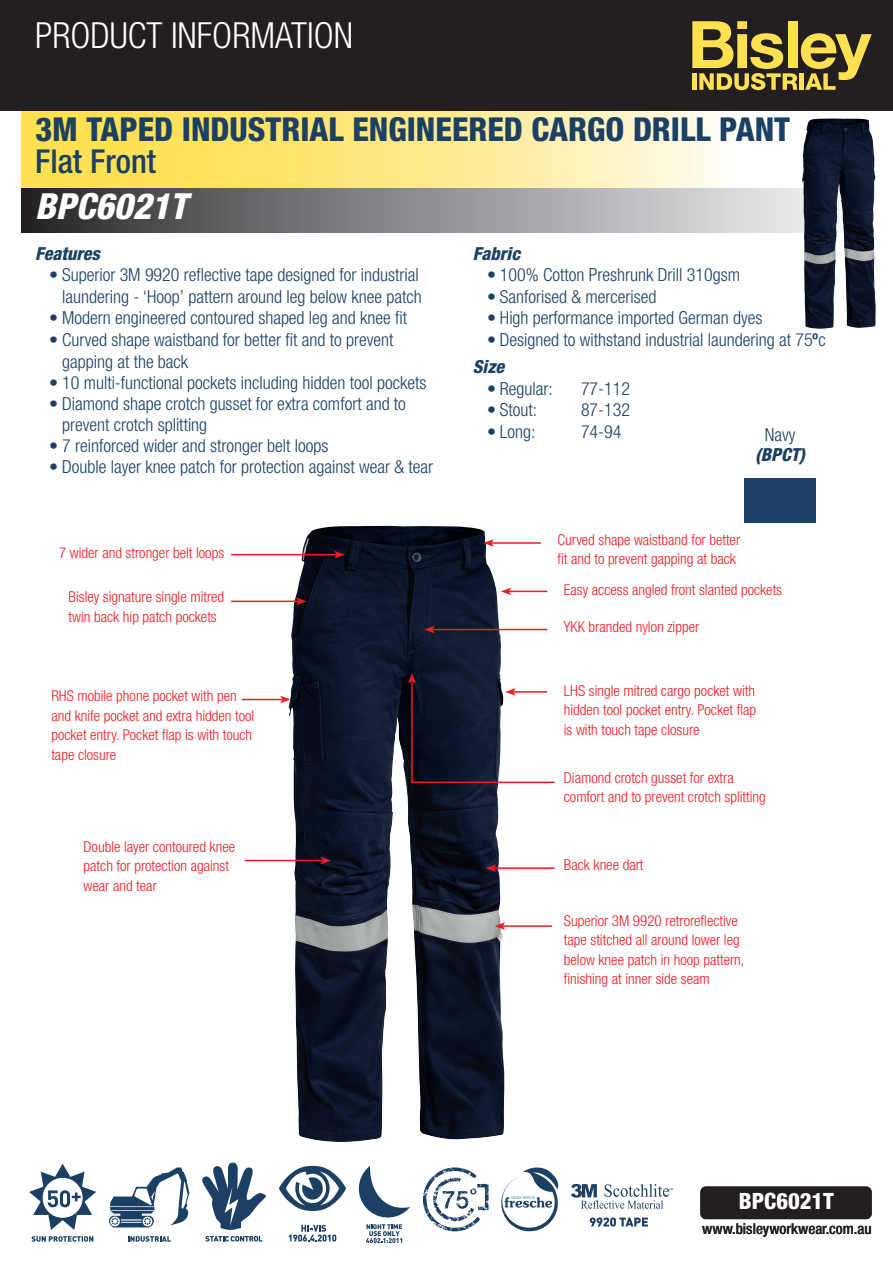
<style>
.page{position:relative;width:893px;height:1263px;background:#fff}
.page>*{position:absolute;margin:0;border:0;box-sizing:border-box;transform-origin:0 0}
.t1{font:300 condensed 36px "Helvetica Neue LT Std";color:#fff}
.t2{font:italic 800 condensed 36px "Helvetica Neue";color:#fff}
.t3{font:800 condensed 33px "Helvetica Neue LT Std";color:#1b4064}
.t4{font:500 condensed 33px "Helvetica Neue";color:#1b4064}
.t5{font:800 condensed 22.5px "Helvetica Neue LT Std";color:#fff}
.t6{font:300 condensed 18px/21.6px "Helvetica Neue LT Std";color:#1b4064}
.t7{font:italic 800 condensed 18px "Helvetica Neue";color:#1b4064}
.t8{font:300 condensed 15px/19.5px "Helvetica Neue LT Std";color:#ee1d23}
.t9{font:500 condensed 15px "Helvetica Neue";color:#231f20}
.s1{font-family:"Helvetica Neue";font-weight:500}
</style>
<div class="page">
<svg style="left:21px;top:110px;width:872px;height:79px;background:#fae896"></svg>
<div style="left:21px;top:189px;width:872px;height:43px;background:linear-gradient(to right,#2a2a2c,#fff)"></div>
<div style="left:0;top:0;width:893px;height:110px;background:#231f20"></div>
<svg style="left:692px;top:21px;width:180px;height:69px"></svg>
<img style="left:289px;top:526px;width:215px;height:616px">
<div style="left:700px;top:1186px;width:172px;height:33px;background:#231f20;border-radius:6px"></div>
<svg style="left:128px;top:1236px;width:43px;height:6px"></svg>
<svg style="left:109px;top:1167px;width:81px;height:60px"></svg>
<svg style="left:31px;top:1236px;width:62px;height:6px"></svg>
<svg style="left:29px;top:1164px;width:67px;height:66px"></svg>
<svg style="left:205px;top:1236px;width:57px;height:5px"></svg>
<svg style="left:202px;top:1162px;width:64px;height:68px"></svg>
<svg style="left:279px;top:1166px;width:67px;height:45px"></svg>
<svg style="left:289px;top:1225px;width:47px;height:16px"></svg>
<div style="left:744px;top:478px;width:72px;height:44px;background:#1b4064"></div>
<hr style="left:231px;top:554px;width:106px;height:1px;background:#ee1d23">
<svg style="left:334px;top:551px;width:11px;height:7px"></svg>
<hr style="left:432px;top:629px;width:115px;height:1px;background:#ee1d23">
<svg style="left:424px;top:626px;width:11px;height:7px"></svg>
<hr style="left:492px;top:542px;width:49px;height:2px;background:#ee1d23">
<svg style="left:483px;top:539px;width:11px;height:8px"></svg>
<hr style="left:245px;top:860px;width:78px;height:1px;background:#ee1d23">
<svg style="left:320px;top:857px;width:11px;height:7px"></svg>
<hr style="left:494px;top:867px;width:61px;height:2px;background:#ee1d23">
<svg style="left:486px;top:864px;width:10px;height:8px"></svg>
<svg style="left:408px;top:673px;width:147px;height:111px"></svg>
<svg style="left:358px;top:1166px;width:52px;height:77px"></svg>
<hr style="left:503px;top:925px;width:49px;height:2px;background:#ee1d23">
<svg style="left:495px;top:922px;width:10px;height:8px"></svg>
<hr style="left:242px;top:699px;width:40px;height:1px;background:#ee1d23">
<svg style="left:280px;top:696px;width:11px;height:7px"></svg>
<hr style="left:509px;top:591px;width:38px;height:1px;background:#ee1d23">
<svg style="left:501px;top:587px;width:10px;height:8px"></svg>
<hr style="left:231px;top:601px;width:67px;height:1px;background:#ee1d23">
<svg style="left:296px;top:597px;width:11px;height:8px"></svg>
<img style="left:802px;top:119px;width:74px;height:210px">
<svg style="left:590px;top:1217px;width:58px;height:9px"></svg>
<svg style="left:571px;top:1184px;width:102px;height:25px"></svg>
<svg style="left:423px;top:1167px;width:66px;height:64px"></svg>
<svg style="left:501px;top:1167px;width:58px;height:65px"></svg>
<p class="t1" style="left:35px;top:15px;width:319px">PRODUCT INFORMATION</p>
<p class="t3" style="left:35px;top:109px;width:756px">3M TAPED INDUSTRIAL ENGINEERED CARGO DRILL PANT</p>
<p class="t4" style="left:35px;top:142px;width:122px">Flat Front</p>
<p class="t2" style="left:35px;top:184px;width:154px">BPC6021T</p>
<p class="t7" style="left:35px;top:242px;width:66px">Features</p>
<p class="t6" style="left:49px;top:264px;width:374px;text-align:right">• Superior 3M 9920 reflective tape designed for industrial laundering - ‘Hoop’ pattern around leg below knee patch</p>
<p class="t6" style="left:49px;top:307px;width:359px">• Modern engineered contoured shaped leg and knee fit</p>
<p class="t6" style="left:62px;top:329px;width:333px;text-indent:-13px">• Curved shape waistband for better fit and to prevent gapping at the back</p>
<p class="t6" style="left:49px;top:372px;width:378px">• 10 multi-functional pockets including hidden tool pockets</p>
<p class="t6" style="left:62px;top:393px;width:345px;line-height:21px;text-indent:-13px">• Diamond shape crotch gusset for extra comfort and to prevent crotch splitting</p>
<p class="t6" style="left:49px;top:435px;width:281px">• 7 reinforced wider and stronger belt loops</p>
<p class="t6" style="left:49px;top:456px;width:385px">• Double layer knee patch for protection against wear &amp; tear</p>
<p class="t8" style="left:59px;top:542px;width:167px">7 wider and stronger belt loops</p>
<p class="t8" style="left:69px;top:587px;width:157px">Bisley signature single mitred twin back hip patch pockets</p>
<p class="t8" style="left:51px;top:686px;width:204px">RHS mobile phone pocket with pen and knife pocket and extra hidden tool pocket entry. Pocket flap is with touch tape closure</p>
<p class="t8" style="left:84px;top:837px;width:153px">Double layer contoured knee patch for protection against wear and tear</p>
<p class="t7" style="left:473px;top:242px;width:48px">Fabric</p>
<p class="t6" style="left:487px;top:264px;width:254px">• 100% Cotton Preshrunk Drill 310gsm</p>
<p class="t6" style="left:487px;top:285px;width:171px">• Sanforised &amp; mercerised</p>
<p class="t6" style="left:487px;top:307px;width:277px">• High performance imported German dyes</p>
<p class="t6" style="left:487px;top:329px;width:340px">• Designed to withstand industrial laundering at 75<span class="s1">º</span>c</p>
<p class="t7" style="left:473px;top:355px;width:33px">Size</p>
<p class="t6" style="left:487px;top:377px;width:67px">• Regular:</p>
<p class="t6" style="left:581px;top:377px;width:51px">77-112</p>
<p class="t6" style="left:487px;top:399px;width:52px">• Stout:</p>
<p class="t6" style="left:581px;top:399px;width:51px">87-132</p>
<p class="t6" style="left:487px;top:420px;width:50px">• Long:</p>
<p class="t6" style="left:581px;top:420px;width:42px">74-94</p>
<p class="t6" style="left:765px;top:424px;width:32px">Navy</p>
<p class="t7" style="left:755px;top:443px;width:51px">(BPCT)</p>
<p class="t8" style="left:557px;top:530px;width:184px">Curved shape waistband for better fit and to prevent gapping at back</p>
<p class="t8" style="left:564px;top:580px;width:220px">Easy access angled front slanted pockets</p>
<p class="t8" style="left:564px;top:616px;width:137px">YKK branded nylon zipper</p>
<p class="t8" style="left:564px;top:680px;width:194px;text-align:justify">LHS single mitred cargo pocket with hidden tool pocket entry. Pocket flap is with touch tape closure</p>
<p class="t8" style="left:564px;top:767px;width:204px">Diamond crotch gusset for extra comfort and to prevent crotch splitting</p>
<p class="t8" style="left:564px;top:854px;width:81px">Back knee dart</p>
<p class="t8" style="left:564px;top:911px;width:182px">Superior 3M 9920 retroreflective tape stitched all around lower leg below knee patch in hoop pattern, finishing at inner side seam</p>
<p class="t5" style="left:739px;top:1187px;width:97px">BPC6021T</p>
<p class="t9" style="left:702px;top:1219px;width:171px">www.bisleyworkwear.com.au</p>
</div>
